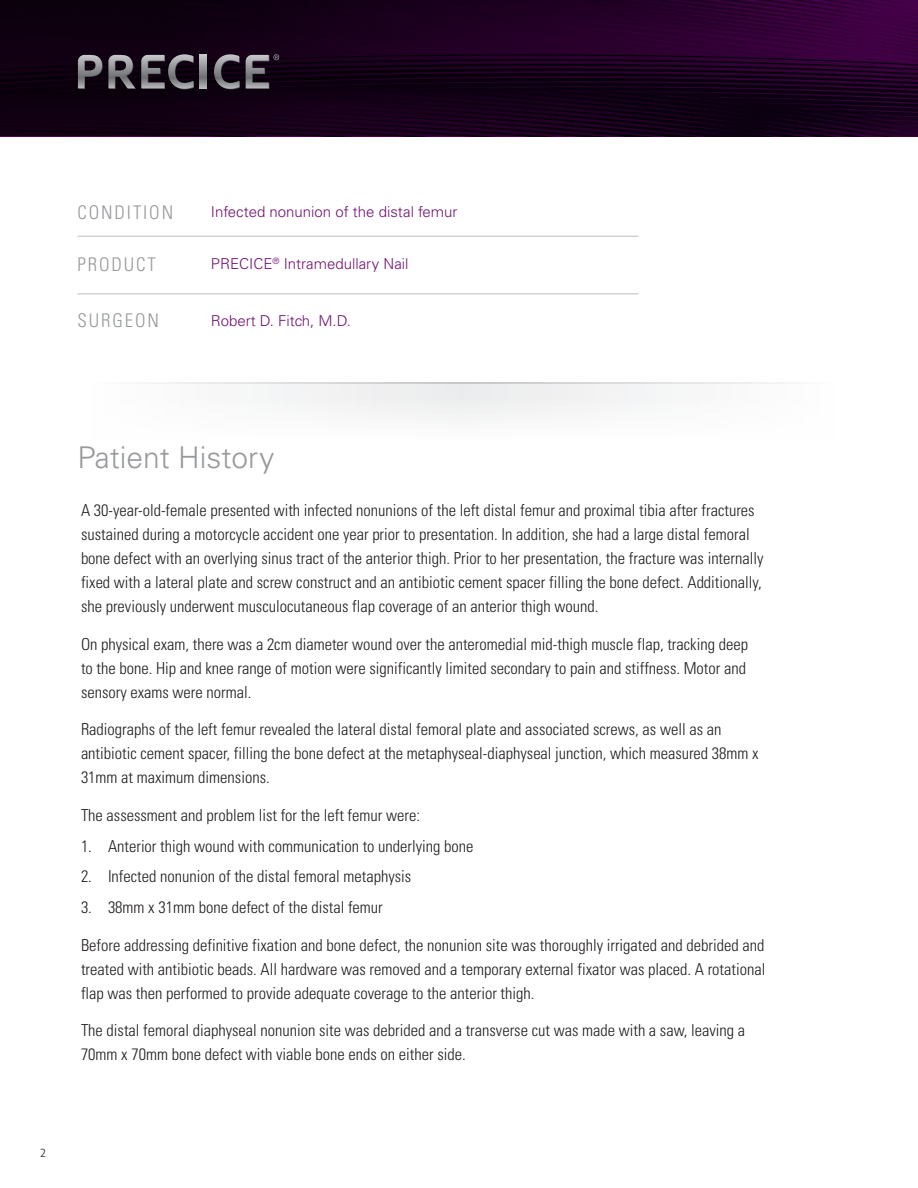
<style>
.page{position:relative;width:918px;height:1188px;background:#fff}
.page>*{position:absolute;margin:0;border:0;box-sizing:border-box;transform-origin:0 0}
.ST-Page_Heading{font:300 30px "Univers LT Std";color:#97999c}
.ST-Page_Heading-2{font:300 condensed 18.9px "Univers LT Std";letter-spacing:.1em;color:#97999c}
.ST-Page_Heading-3{font:300 condensed 16.5px/24px "Univers LT Std";color:#231f20}
.ST-Page_Heading-4{font:300 15px "Univers LT Std";color:#711271}
.t1{font:300 condensed 12.75px "Formata";color:#231f20}
</style>
<div class="page">
<div style="left:81px;top:382px;width:756px;height:70px;background:#fbfbfb"></div>
<svg style="left:173px;top:382px;width:581px;height:2px"></svg>
<hr style="left:78px;top:236px;width:561px;height:1px;background:#bcbdc0">
<hr style="left:78px;top:294px;width:561px;height:1px;background:#bcbdc0">
<svg style="left:0;top:0;width:918px;height:135px;background:#19001c"></svg>
<svg style="left:201px;top:56px;width:6px;height:33px"></svg>
<svg style="left:78px;top:54px;width:116px;height:35px;background:#4f4952"></svg>
<svg style="left:200px;top:55px;width:6px;height:33px"></svg>
<svg style="left:214px;top:54px;width:26px;height:35px"></svg>
<svg style="left:246px;top:54px;width:33px;height:35px"></svg>
<p class="ST-Page_Heading-2" style="left:78px;top:201px;width:97px">CONDITION</p>
<p class="ST-Page_Heading-2" style="left:78px;top:253px;width:80px">PRODUCT</p>
<p class="ST-Page_Heading-2" style="left:78px;top:309px;width:83px">SURGEON</p>
<p class="ST-Page_Heading-4" style="left:211px;top:203px;width:248px">Infected nonunion of the distal femur</p>
<p class="ST-Page_Heading-4" style="left:211px;top:255px;width:199px">PRECICE<sup>®</sup> Intramedullary Nail</p>
<p class="ST-Page_Heading-4" style="left:211px;top:312px;width:141px">Robert D. Fitch, M.D.</p>
<p class="ST-Page_Heading" style="left:78px;top:439px;width:198px">Patient History</p>
<p class="ST-Page_Heading-3" style="left:81px;top:499px;width:684px">A 30-year-old-female presented with infected nonunions of the left distal femur and proximal tibia after fractures sustained during a motorcycle accident one year prior to presentation. In addition, she had a large distal femoral bone defect with an overlying sinus tract of the anterior thigh. Prior to her presentation, the fracture was internally fixed with a lateral plate and screw construct and an antibiotic cement spacer filling the bone defect. Additionally, she previously underwent musculocutaneous flap coverage of an anterior thigh wound.</p>
<p class="ST-Page_Heading-3" style="left:81px;top:632px;width:669px;text-align:justify">On physical exam, there was a 2cm diameter wound over the anteromedial mid-thigh muscle flap, tracking deep to the bone. Hip and knee range of motion were significantly limited secondary to pain and stiffness. Motor and sensory exams were normal.</p>
<p class="ST-Page_Heading-3" style="left:81px;top:718px;width:679px">Radiographs of the left femur revealed the lateral distal femoral plate and associated screws, as well as an antibiotic cement spacer, filling the bone defect at the metaphyseal-diaphyseal junction, which measured 38mm x<br>31mm at maximum dimensions.</p>
<p class="ST-Page_Heading-3" style="left:81px;top:803px;width:341px">The assessment and problem list for the left femur were:</p>
<p class="ST-Page_Heading-3" style="left:81px;top:834px;width:394px">1. Anterior thigh wound with communication to underlying bone</p>
<p class="ST-Page_Heading-3" style="left:81px;top:865px;width:332px">2. Infected nonunion of the distal femoral metaphysis</p>
<p class="ST-Page_Heading-3" style="left:81px;top:895px;width:303px">3. 38mm x 31mm bone defect of the distal femur</p>
<p class="ST-Page_Heading-3" style="left:81px;top:933px;width:686px;text-align:justify">Before addressing definitive fixation and bone defect, the nonunion site was thoroughly irrigated and debrided and treated with antibiotic beads. All hardware was removed and a temporary external fixator was placed. A rotational flap was then performed to provide adequate coverage to the anterior thigh.</p>
<p class="ST-Page_Heading-3" style="left:81px;top:1018px;width:666px">The distal femoral diaphyseal nonunion site was debrided and a transverse cut was made with a saw, leaving a<br>70mm x 70mm bone defect with viable bone ends on either side.</p>
<p class="t1" style="left:40px;top:1145px;width:7px">2</p>
</div>
